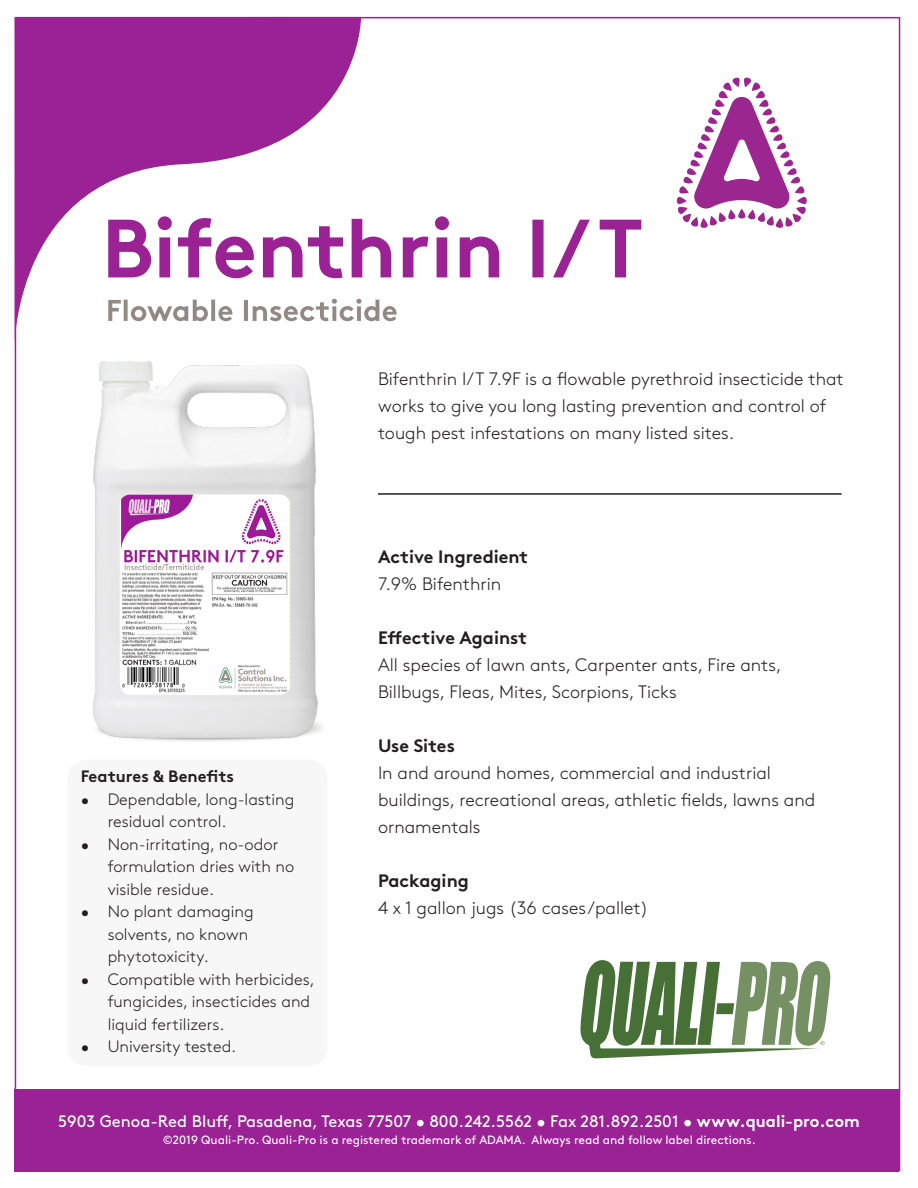
<style>
.page{position:relative;width:918px;height:1188px;background:#fff}
.page>*{position:absolute;margin:0;border:0;box-sizing:border-box;transform-origin:0 0}
.Body_Copy{font:300 18px/27px "Brown Std";color:#231f20}
.t1{font:700 18px "Brown Std";color:#231f20}
.t2{font:300 16.5px/22.5px "Brown Std";color:#231f20}
.Footer_1{font:16.5px "Brown Std";color:#fff}
.t3{font:700 16.5px "Brown Std";color:#231f20}
.Footer_2{font:12px "Brown Std";color:#fff}
.s1{font-weight:700}
</style>
<div class="page">
<svg style="left:15px;top:17px;width:346px;height:326px;fill:#9b2295"></svg>
<svg style="left:580px;top:960px;width:250px;height:98px"></svg>
<div style="left:15px;top:1089px;width:884px;height:82px;background:#9b2295"></div>
<svg style="left:108px;top:216px;width:533px;height:62px"></svg>
<svg style="left:108px;top:299px;width:289px;height:22px"></svg>
<svg style="left:677px;top:77px;width:130px;height:151px"></svg>
<img style="left:92px;top:362px;width:230px;height:379px">
<div style="left:67px;top:760px;width:261px;height:306px;background:#f8f7f7;border-radius:19px"></div>
<hr style="left:378px;top:493px;width:464px;height:2px;background:#231f20">
<p class="Body_Copy" style="left:378px;top:365px;width:467px">Bifenthrin I/T 7.9F is a flowable pyrethroid insecticide that works to give you long lasting prevention and control of tough pest infestations on many listed sites.</p>
<p class="t3" style="left:81px;top:767px;width:155px">Features &amp; Benefits</p>
<p class="t2" style="left:108px;top:788px;width:188px;text-indent:-27px">• Dependable, long-lasting residual control.</p>
<p class="t2" style="left:108px;top:833px;width:188px;text-indent:-27px">• Non-irritating, no-odor formulation dries with no visible residue.</p>
<p class="t2" style="left:108px;top:901px;width:147px;text-indent:-27px">• No plant damaging solvents, no known phytotoxicity.</p>
<p class="t2" style="left:108px;top:968px;width:209px;text-indent:-27px">• Compatible with herbicides, fungicides, insecticides and liquid fertilizers.</p>
<p class="t2" style="left:81px;top:1036px;width:157px">• University tested.</p>
<p class="t1" style="left:378px;top:545px;width:152px">Active Ingredient</p>
<p class="Body_Copy" style="left:378px;top:570px;width:125px">7.9% Bifenthrin</p>
<p class="t1" style="left:378px;top:626px;width:151px">Effective Against</p>
<p class="Body_Copy" style="left:378px;top:651px;width:405px">All species of lawn ants, Carpenter ants, Fire ants,<br>Billbugs, Fleas, Mites, Scorpions, Ticks</p>
<p class="t1" style="left:378px;top:734px;width:78px">Use Sites</p>
<p class="Body_Copy" style="left:378px;top:759px;width:439px">In and around homes, commercial and industrial buildings, recreational areas, athletic fields, lawns and ornamentals</p>
<p class="t1" style="left:378px;top:869px;width:92px">Packaging</p>
<p class="Body_Copy" style="left:378px;top:894px;width:272px">4 x 1 gallon jugs (36 cases/pallet)</p>
<p class="Footer_1" style="left:58px;top:1112px;width:803px">5903 Genoa-Red Bluff, Pasadena, Texas 77507 • 800.242.5562 • Fax 281.892.2501 • <span class="s1">www.quali-pro.com</span></p>
<p class="Footer_2" style="left:163px;top:1133px;width:595px">©2019 Quali-Pro. Quali-Pro is a registered trademark of ADAMA. Always read and follow label directions.</p>
</div>
